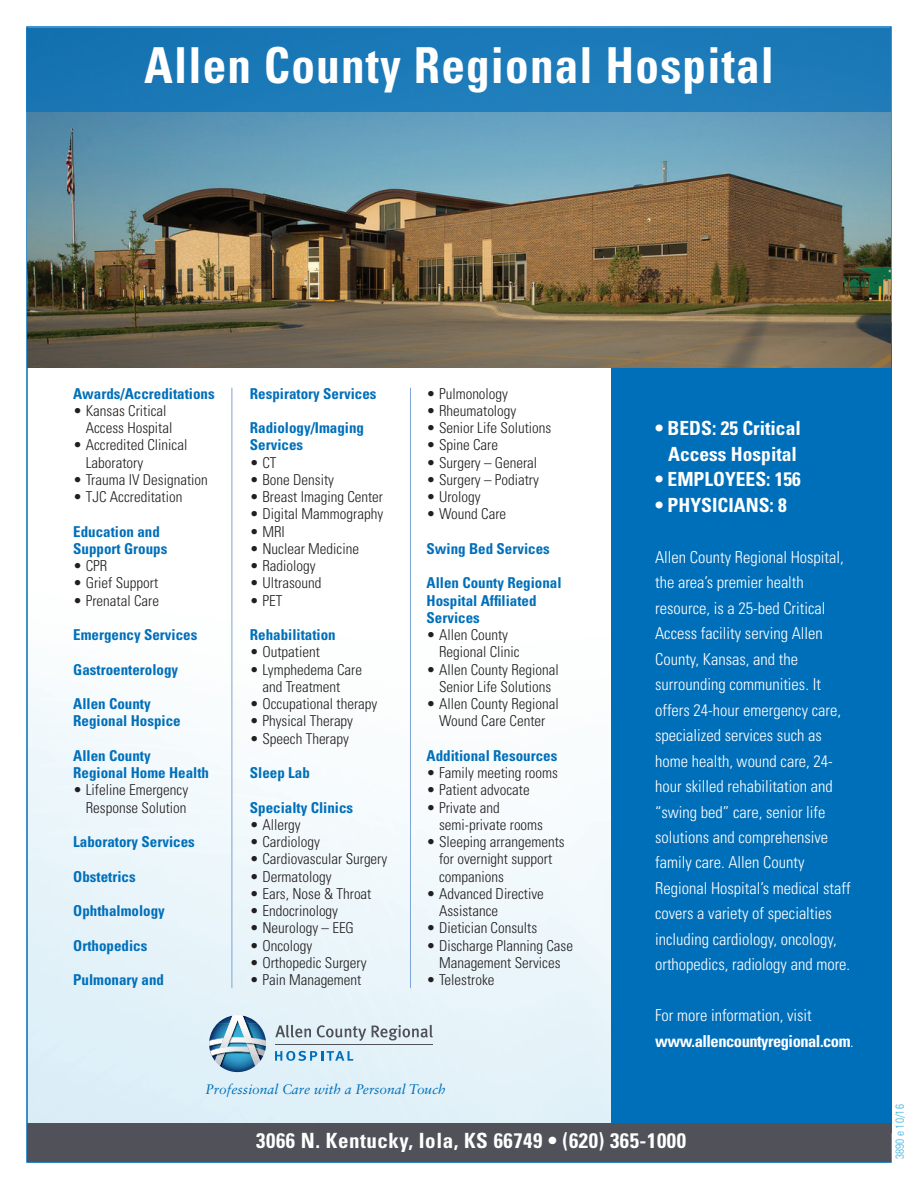
<style>
.page{position:relative;width:918px;height:1188px;background:#fff}
.page>*{position:absolute;margin:0;border:0;box-sizing:border-box;transform-origin:0 0}
.t1{font:700 condensed 49.65px "Univers LT Std";letter-spacing:.025em;color:#fff;scale:.95 1}
.t2{font:700 condensed 21px "Univers LT Std";letter-spacing:.025em;color:#fff}
.t3{font:700 condensed 19.5px/25.5px "Univers LT Std";color:#fff;text-align:center}
.t4{font:300 condensed 16.5px/25.5px "Univers LT Std";color:#fff}
.t5{font:700 condensed 16.5px/25.5px "Univers LT Std";letter-spacing:-.03em;color:#fff}
.t6{font:300 condensed 15px/17.2px "Univers LT Std";color:#231f20}
.t7{font:700 condensed 15px/17.2px "Univers LT Std";color:#006fba}
.t8{font:italic 13.8px "Sabon LT Std";color:#006fba}
.t9{font:300 condensed 11.4px "Univers LT Std";color:#3bb3db}
.s1{font-weight:300}
</style>
<div class="page">
<img style="left:29px;top:367px;width:582px;height:756px">
<div style="left:611px;top:322px;width:280px;height:810px;background:#006fba"></div>
<img style="left:27px;top:112px;width:864px;height:255px">
<div style="left:27px;top:1123px;width:864px;height:39px;background:#505159"></div>
<img style="left:209px;top:1066px;width:57px;height:5px">
<svg style="left:209px;top:1015px;width:57px;height:51px"></svg>
<svg style="left:275px;top:1025px;width:36px;height:12px"></svg>
<svg style="left:317px;top:1025px;width:49px;height:16px"></svg>
<svg style="left:372px;top:1025px;width:61px;height:15px"></svg>
<svg style="left:275px;top:1051px;width:78px;height:10px"></svg>
<hr style="left:275px;top:1044px;width:158px;height:1px;background:#505159">
<div style="left:27px;top:28px;width:864px;height:84px;background:#1b79b8"></div>
<hr style="left:232px;top:388px;width:1px;height:600px;background:#7ca5d7">
<hr style="left:410px;top:388px;width:1px;height:600px;background:#7ca5d7">
<h1 class="t1" style="left:144px;top:35px;width:665px">Allen County Regional Hospital</h1>
<p class="t7" style="left:73px;top:385px;width:143px">Awards/Accreditations</p>
<p class="t6" style="left:86px;top:402px;width:88px;text-indent:-12px">• Kansas Critical<br>Access Hospital</p>
<p class="t6" style="left:86px;top:436px;width:103px;text-indent:-12px">• Accredited Clinical<br>Laboratory</p>
<p class="t6" style="left:73px;top:471px;width:136px">• Trauma IV Designation</p>
<p class="t6" style="left:73px;top:488px;width:111px">• TJC Accreditation</p>
<p class="t7" style="left:73px;top:523px;width:96px">Education and<br>Support Groups</p>
<p class="t6" style="left:73px;top:557px;width:36px">• CPR</p>
<p class="t6" style="left:73px;top:574px;width:86px">• Grief Support</p>
<p class="t6" style="left:73px;top:592px;width:87px">• Prenatal Care</p>
<p class="t7" style="left:73px;top:626px;width:126px">Emergency Services</p>
<p class="t7" style="left:73px;top:661px;width:106px">Gastroenterology</p>
<p class="t7" style="left:73px;top:695px;width:109px">Allen County<br>Regional Hospice</p>
<p class="t7" style="left:73px;top:747px;width:137px">Allen County<br>Regional Home Health</p>
<p class="t6" style="left:73px;top:781px;width:116px;text-align:right">• Lifeline Emergency<br>Response Solution</p>
<p class="t7" style="left:73px;top:833px;width:123px">Laboratory Services</p>
<p class="t7" style="left:73px;top:868px;width:64px">Obstetrics</p>
<p class="t7" style="left:73px;top:902px;width:93px">Ophthalmology</p>
<p class="t7" style="left:73px;top:937px;width:76px">Orthopedics</p>
<p class="t7" style="left:73px;top:971px;width:92px">Pulmonary and</p>
<p class="t7" style="left:250px;top:385px;width:128px">Respiratory Services</p>
<p class="t7" style="left:250px;top:419px;width:116px">Radiology/Imaging<br>Services</p>
<p class="t6" style="left:250px;top:454px;width:28px">• CT</p>
<p class="t6" style="left:250px;top:471px;width:86px">• Bone Density</p>
<p class="t6" style="left:250px;top:488px;width:135px">• Breast Imaging Center</p>
<p class="t6" style="left:250px;top:505px;width:135px">• Digital Mammography</p>
<p class="t6" style="left:250px;top:523px;width:36px">• MRI</p>
<p class="t6" style="left:250px;top:540px;width:111px">• Nuclear Medicine</p>
<p class="t6" style="left:250px;top:557px;width:67px">• Radiology</p>
<p class="t6" style="left:250px;top:574px;width:73px">• Ultrasound</p>
<p class="t6" style="left:250px;top:592px;width:34px">• PET</p>
<p class="t7" style="left:250px;top:626px;width:87px">Rehabilitation</p>
<p class="t6" style="left:250px;top:643px;width:71px">• Outpatient</p>
<p class="t6" style="left:262px;top:661px;width:101px;text-indent:-12px">• Lymphedema Care and Treatment</p>
<p class="t6" style="left:250px;top:695px;width:129px">• Occupational therapy</p>
<p class="t6" style="left:250px;top:712px;width:105px">• Physical Therapy</p>
<p class="t6" style="left:250px;top:730px;width:101px">• Speech Therapy</p>
<p class="t7" style="left:250px;top:764px;width:61px">Sleep Lab</p>
<p class="t7" style="left:250px;top:799px;width:105px">Specialty Clinics</p>
<p class="t6" style="left:250px;top:816px;width:52px">• Allergy</p>
<p class="t6" style="left:250px;top:833px;width:71px">• Cardiology</p>
<p class="t6" style="left:250px;top:850px;width:139px">• Cardiovascular Surgery</p>
<p class="t6" style="left:250px;top:868px;width:83px">• Dermatology</p>
<p class="t6" style="left:250px;top:885px;width:123px">• Ears, Nose &amp; Throat</p>
<p class="t6" style="left:250px;top:902px;width:90px">• Endocrinology</p>
<p class="t6" style="left:250px;top:919px;width:106px">• Neurology – EEG</p>
<p class="t6" style="left:250px;top:937px;width:64px">• Oncology</p>
<p class="t6" style="left:250px;top:954px;width:118px">• Orthopedic Surgery</p>
<p class="t6" style="left:250px;top:971px;width:113px">• Pain Management</p>
<p class="t6" style="left:427px;top:385px;width:83px">• Pulmonology</p>
<p class="t6" style="left:427px;top:402px;width:91px">• Rheumatology</p>
<p class="t6" style="left:427px;top:419px;width:126px">• Senior Life Solutions</p>
<p class="t6" style="left:427px;top:436px;width:73px">• Spine Care</p>
<p class="t6" style="left:427px;top:454px;width:112px">• Surgery – General</p>
<p class="t6" style="left:427px;top:471px;width:114px">• Surgery – Podiatry</p>
<p class="t6" style="left:427px;top:488px;width:56px">• Urology</p>
<p class="t6" style="left:427px;top:505px;width:81px">• Wound Care</p>
<p class="t7" style="left:427px;top:540px;width:125px">Swing Bed Services</p>
<p class="t7" style="left:427px;top:574px;width:137px">Allen County Regional<br>Hospital Affiliated<br>Services</p>
<p class="t6" style="left:439px;top:626px;width:82px;text-indent:-12px">• Allen County<br>Regional Clinic</p>
<p class="t6" style="left:427px;top:661px;width:134px;text-align:center">• Allen County Regional<br>Senior Life Solutions</p>
<p class="t6" style="left:427px;top:695px;width:134px;text-align:center">• Allen County Regional<br>Wound Care Center</p>
<p class="t7" style="left:427px;top:747px;width:132px">Additional Resources</p>
<p class="t6" style="left:427px;top:764px;width:133px">• Family meeting rooms</p>
<p class="t6" style="left:427px;top:781px;width:105px">• Patient advocate</p>
<p class="t6" style="left:439px;top:799px;width:106px;text-indent:-12px">• Private and semi-private rooms</p>
<p class="t6" style="left:439px;top:833px;width:127px;text-indent:-12px">• Sleeping arrangements for overnight support companions</p>
<p class="t6" style="left:439px;top:885px;width:106px;text-indent:-12px">• Advanced Directive<br>Assistance</p>
<p class="t6" style="left:427px;top:919px;width:112px">• Dietician Consults</p>
<p class="t6" style="left:427px;top:937px;width:148px;text-align:center">• Discharge Planning Case<br>Management Services</p>
<p class="t6" style="left:427px;top:971px;width:69px">• Telestroke</p>
<p class="t8" style="left:205px;top:1082px;width:242px">Professional Care with a Personal Touch</p>
<h3 class="t3" style="left:655px;top:415px;width:147px">• BEDS: 25 Critical<br>Access Hospital</h3>
<h3 class="t3" style="left:655px;top:466px;width:147px">• EMPLOYEES: 156</h3>
<h3 class="t3" style="left:655px;top:492px;width:133px">• PHYSICIANS: 8</h3>
<p class="t4" style="left:655px;top:544px;width:197px">Allen County Regional Hospital, the area’s premier health resource, is a 25-bed Critical<br>Access facility serving Allen<br>County, Kansas, and the surrounding communities. It offers 24-hour emergency care, specialized services such as home health, wound care, 24- hour skilled rehabilitation and “swing bed” care, senior life solutions and comprehensive family care. Allen County<br>Regional Hospital’s medical staff covers a variety of specialties including cardiology, oncology, orthopedics, radiology and more.</p>
<p class="t5" style="left:655px;top:1003px;width:200px"><span class="s1">For more information, visit </span>www.allencountyregional.com<span class="s1">.</span></p>
<h2 class="t2" style="left:256px;top:1127px;width:431px">3066 N. Kentucky, Iola, KS 66749 • (620) 365-1000</h2>
<p class="t9" style="left:893px;top:1159px;width:56px;rotate:-90deg">3890 e 10/16</p>
</div>
